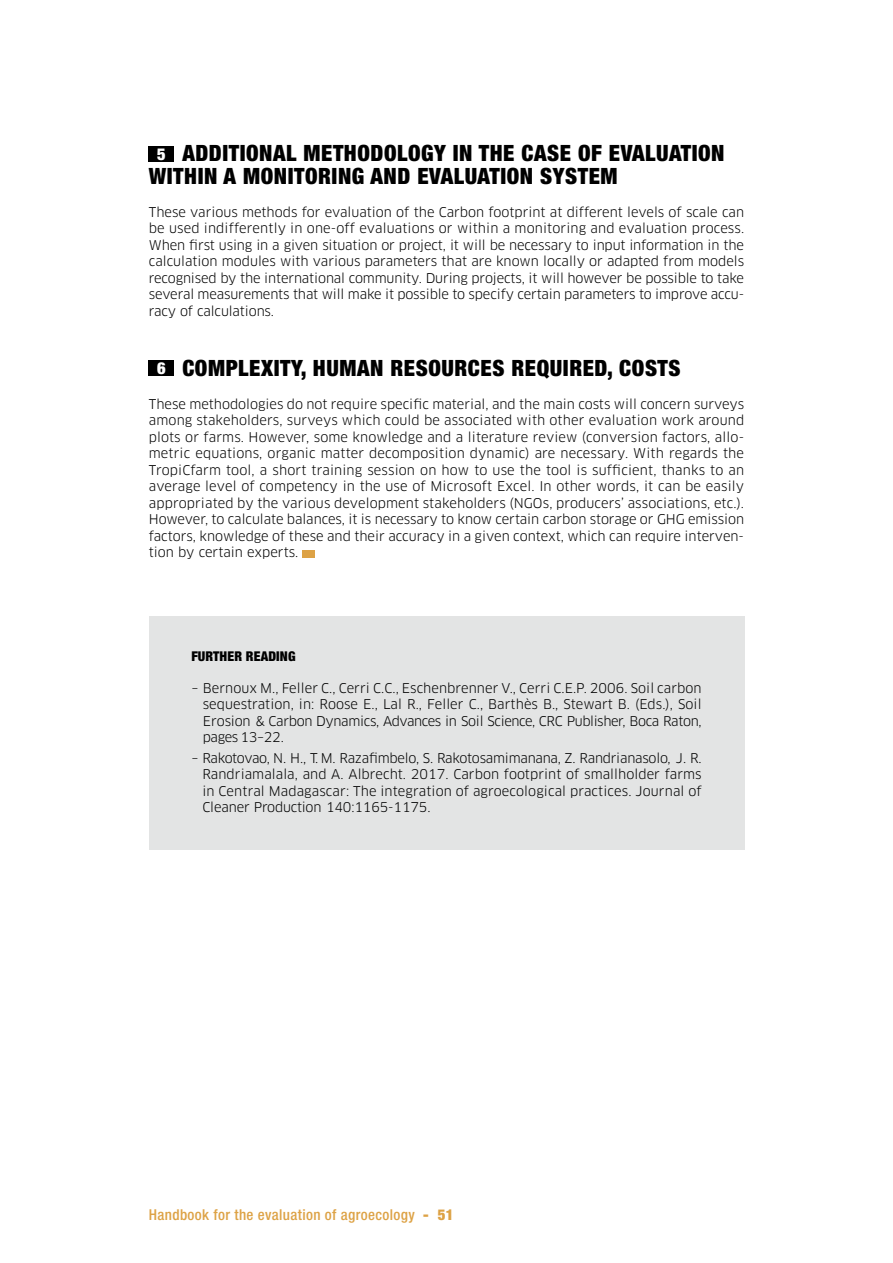
<style>
.page{position:relative;width:893px;height:1263px;background:#fff}
.page>*{position:absolute;margin:0;border:0;box-sizing:border-box;transform-origin:0 0}
.t1{font:900 condensed 22.5px/22.5px "Helvetica Neue LT Std";letter-spacing:.025em;color:#000}
.t2{font:500 condensed 15px "Helvetica Neue LT Std";letter-spacing:.025em;color:#dda245}
.t3{font:900 condensed 13.5px "Helvetica Neue LT Std";letter-spacing:.01em;color:#000}
.t4{font:13.2px/16.5px "Clan OT";letter-spacing:-.01em;color:#000;text-align:justify}
.s1{font-size:16.5px;color:#fff}
.s2{font-weight:900}
</style>
<div class="page">
<div style="left:149px;top:146px;width:25px;height:15px;background:#000"></div>
<div style="left:149px;top:360px;width:25px;height:16px;background:#000"></div>
<div style="left:303px;top:549px;width:12px;height:8px;background:#dda245"></div>
<div style="left:149px;top:616px;width:595px;height:233px;background:#e3e4e4"></div>
<h1 class="t1" style="left:149px;top:142px;width:577px;text-indent:8px"><span class="s1">5</span> ADDITIONAL METHODOLOGY IN THE CASE OF EVALUATION<br>WITHIN A MONITORING AND EVALUATION SYSTEM</h1>
<p class="t4" style="left:149px;top:204px;width:597px">These various methods for evaluation of the Carbon footprint at different levels of scale can be used indifferently in one-off evaluations or within a monitoring and evaluation process.<br>When first using in a given situation or project, it will be necessary to input information in the calculation modules with various parameters that are known locally or adapted from models recognised by the international community. During projects, it will however be possible to take several measurements that will make it possible to specify certain parameters to improve accu&shy;racy of calculations.</p>
<h1 class="t1" style="left:157px;top:356px;width:525px"><span class="s1">6</span> COMPLEXITY, HUMAN RESOURCES REQUIRED, COSTS</h1>
<p class="t4" style="left:149px;top:396px;width:597px">These methodologies do not require specific material, and the main costs will concern surveys among stakeholders, surveys which could be associated with other evaluation work around plots or farms. However, some knowledge and a literature review (conversion factors, allo&shy;metric equations, organic matter decomposition dynamic) are necessary. With regards the TropiCfarm tool, a short training session on how to use the tool is sufficient, thanks to an average level of competency in the use of Microsoft Excel. In other words, it can be easily appropriated by the various development stakeholders (NGOs, producers’ associations, etc.).<br>However, to calculate balances, it is necessary to know certain carbon storage or GHG emission factors, knowledge of these and their accuracy in a given context, which can require interven&shy;tion by certain experts.</p>
<p class="t3" style="left:191px;top:648px;width:106px">FURTHER READING</p>
<p class="t4" style="left:203px;top:679px;width:500px;text-indent:-11px">– Bernoux M., Feller C., Cerri C.C., Eschenbrenner V., Cerri C.E.P. 2006. Soil carbon sequestration, in: Roose E., Lal R., Feller C., Barthès B., Stewart B. (Eds.), Soil Erosion &amp; Carbon Dynamics, Advances in Soil Science, CRC Publisher, Boca Raton, pages 13–22.</p>
<p class="t4" style="left:202px;top:750px;width:501px;text-indent:-11px">– Rakotovao, N. H., T. M. Razafimbelo, S. Rakotosamimanana, Z. Randrianasolo, J. R.<br>Randriamalala, and A. Albrecht. 2017. Carbon footprint of smallholder farms in Central Madagascar: The integration of agroecological practices. Journal of Cleaner Production 140:1165-1175.</p>
<p class="t2" style="left:149px;top:1205px;width:306px">Handbook for the evaluation of agroecology <span class="s2">- 51</span></p>
</div>
